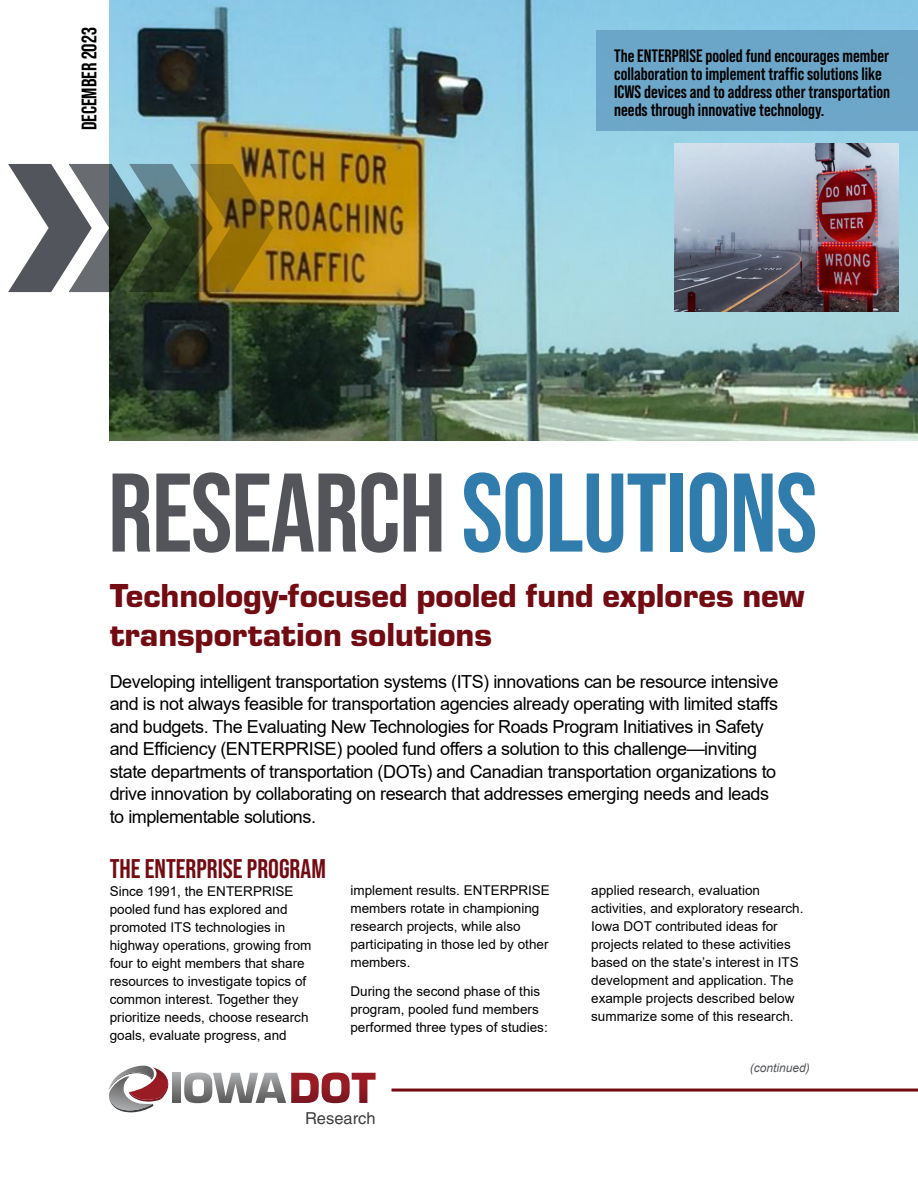
<style>
.page{position:relative;width:918px;height:1188px;background:#fff}
.page>*{position:absolute;margin:0;border:0;box-sizing:border-box;transform-origin:0 0}
.H1_-_Research_Solutions{font:700 111.45px "Bebas Neue Pro";letter-spacing:-.01em;color:#307cac}
.H2_-_Page_1_headline{font:900 34.5px/39px "Eurostile";color:#730b12}
.H3_-_subhead{font:700 27px "Bebas Neue Pro";color:#730b12}
.about_this_project{font:700 21px "Bebas Neue Pro";color:#000}
.Intro_text{font:18px/22.5px "Arial";letter-spacing:-.025em;color:#000}
.t1{font:700 18px/18px "Bebas Neue Pro";color:#000}
.t2{font:16.5px "Helvetica";color:#3d3d3d}
.body_copy{font:13.5px/18px "Arial";color:#000}
.t3{font:italic 12px "Arial";color:#54555a}
.s1{color:#54555a}
</style>
<div class="page">
<img style="left:110px;top:0;width:808px;height:440px">
<hr style="left:392px;top:1089px;width:526px;height:3px;background:#730b12">
<svg style="left:8px;top:164px;width:265px;height:128px;background:#787557"></svg>
<svg style="left:173px;top:1073px;width:8px;height:30px"></svg>
<svg style="left:184px;top:1073px;width:192px;height:30px"></svg>
<svg style="left:108px;top:1066px;width:61px;height:46px"></svg>
<img style="left:675px;top:144px;width:223px;height:168px">
<div style="left:596px;top:30px;width:322px;height:101px;background:#6ca6c8"></div>
<p class="about_this_project" style="left:77px;top:130px;width:104px;rotate:-90deg">DECEMBER 2023</p>
<h3 class="t1" style="left:614px;top:46px;width:278px">The ENTERPRISE pooled fund encourages member collaboration to implement traffic solutions like ICWS devices and to address other transportation needs through innovative technology.</h3>
<h1 class="H1_-_Research_Solutions" style="left:108px;top:449px;width:711px"><span class="s1">RESEARCH</span> SOLUTIONS</h1>
<h2 class="H2_-_Page_1_headline" style="left:110px;top:573px;width:696px">Technology-focused pooled fund explores new transportation solutions</h2>
<p class="Intro_text" style="left:110px;top:670px;width:670px">Developing intelligent transportation systems (ITS) innovations can be resource intensive and is not always feasible for transportation agencies already operating with limited staffs and budgets. The Evaluating New Technologies for Roads Program Initiatives in Safety and Efficiency (ENTERPRISE) pooled fund offers a solution to this challenge—inviting state departments of transportation (DOTs) and Canadian transportation organizations to drive innovation by collaborating on research that addresses emerging needs and leads to implementable solutions.</p>
<p class="H3_-_subhead" style="left:110px;top:853px;width:218px">THE ENTERPRISE PROGRAM</p>
<p class="body_copy" style="left:110px;top:882px;width:203px">Since 1991, the ENTERPRISE pooled fund has explored and promoted ITS technologies in highway operations, growing from four to eight members that share resources to investigate topics of common interest. Together they prioritize needs, choose research goals, evaluate progress, and</p>
<p class="body_copy" style="left:350px;top:882px;width:201px">implement results. ENTERPRISE members rotate in championing research projects, while also participating in those led by other members.</p>
<p class="body_copy" style="left:591px;top:882px;width:214px">applied research, evaluation activities, and exploratory research.<br>Iowa DOT contributed ideas for projects related to these activities based on the state’s interest in ITS development and application. The example projects described below summarize some of this research.</p>
<p class="body_copy" style="left:350px;top:982px;width:199px">During the second phase of this program, pooled fund members performed three types of studies:</p>
<p class="t2" style="left:305px;top:1108px;width:72px">Research</p>
<p class="t3" style="left:750px;top:1060px;width:62px">(continued)</p>
</div>
